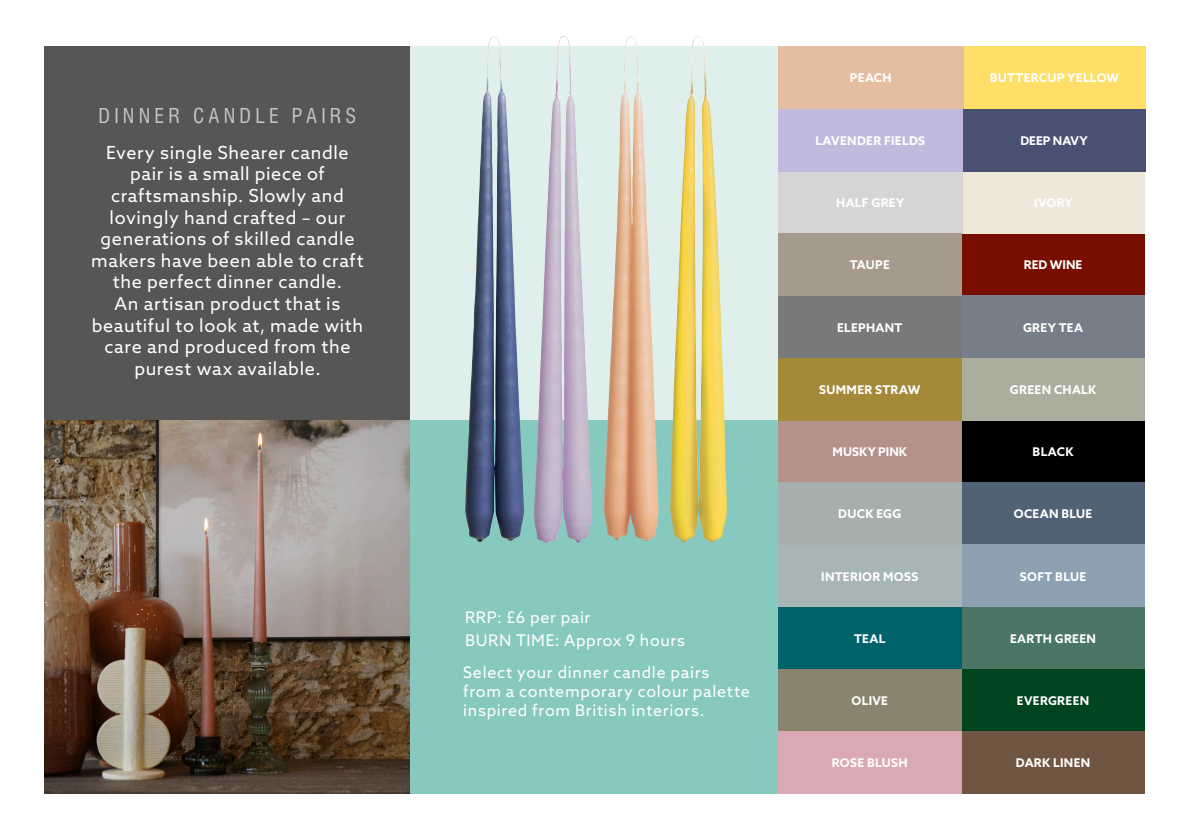
<style>
.page{position:relative;width:1191px;height:840px;background:#fff}
.page>*{position:absolute;margin:0;border:0;box-sizing:border-box;transform-origin:0 0}
.t1{font:condensed 20px "Swiss 721 BT";letter-spacing:.205em;color:#c5c5c5}
.t2{font:18px/21.6px "Azo Sans";letter-spacing:.035em;color:#fff;text-align:center}
.t3{font:16px/19.2px "Azo Sans";letter-spacing:.045em;color:#fff}
.t4{font:700 12px "Azo Sans";letter-spacing:.03em;color:#fff}
.t5{font:700 12px "Azo Sans";letter-spacing:.01em;color:#fff}
.t6{font:700 12px "Azo Sans";letter-spacing:.005em;color:#fff}
</style>
<div class="page">
<div style="left:410px;top:47px;width:368px;height:373px;background:#dfefec"></div>
<div style="left:45px;top:47px;width:365px;height:373px;background:#565655"></div>
<div style="left:778px;top:606px;width:183px;height:63px;background:#00636c"></div>
<div style="left:961px;top:233px;width:183px;height:62px;background:#770e00"></div>
<div style="left:961px;top:420px;width:183px;height:62px;background:#000"></div>
<div style="left:778px;top:669px;width:183px;height:62px;background:#8a846f"></div>
<div style="left:778px;top:544px;width:183px;height:62px;background:#a7b5b7"></div>
<div style="left:961px;top:606px;width:183px;height:63px;background:#4b7564"></div>
<div style="left:961px;top:482px;width:183px;height:62px;background:#516274"></div>
<div style="left:778px;top:420px;width:183px;height:62px;background:#b3928a"></div>
<div style="left:961px;top:358px;width:183px;height:62px;background:#abae9d"></div>
<div style="left:778px;top:171px;width:184px;height:62px;background:#d6d5d3"></div>
<div style="left:961px;top:295px;width:183px;height:63px;background:#767f89"></div>
<div style="left:961px;top:730px;width:183px;height:63px;background:#705542"></div>
<div style="left:778px;top:482px;width:183px;height:62px;background:#a6afad"></div>
<div style="left:961px;top:544px;width:183px;height:62px;background:#8ca0b1"></div>
<div style="left:778px;top:730px;width:183px;height:63px;background:#daa9b3"></div>
<div style="left:961px;top:669px;width:183px;height:61px;background:#004420"></div>
<div style="left:778px;top:295px;width:183px;height:63px;background:#79787a"></div>
<div style="left:778px;top:358px;width:183px;height:62px;background:#a38938"></div>
<div style="left:962px;top:171px;width:182px;height:62px;background:#eee8da"></div>
<div style="left:778px;top:233px;width:183px;height:62px;background:#a6998e"></div>
<img style="left:45px;top:420px;width:365px;height:373px">
<div style="left:410px;top:420px;width:368px;height:373px;background:#87c9be"></div>
<img style="left:670px;top:36px;width:57px;height:506px">
<img style="left:603px;top:36px;width:56px;height:505px">
<img style="left:533px;top:36px;width:59px;height:507px">
<img style="left:465px;top:36px;width:59px;height:505px">
<div style="left:962px;top:109px;width:183px;height:62px;background:#485172"></div>
<div style="left:778px;top:47px;width:185px;height:62px;background:#e5bda0"></div>
<div style="left:963px;top:47px;width:182px;height:62px;background:#ffdf68"></div>
<div style="left:778px;top:109px;width:184px;height:62px;background:#c1badd"></div>
<p class="t1" style="left:99px;top:103px;width:259px">DINNER CANDLE PAIRS</p>
<p class="t2" style="left:91px;top:141px;width:274px">Every single Shearer candle pair is a small piece of craftsmanship. Slowly and lovingly hand crafted – our generations of skilled candle makers have been able to craft the perfect dinner candle.<br>An artisan product that is beautiful to look at, made with care and produced from the purest wax available.</p>
<p class="t3" style="left:465px;top:606px;width:127px">RRP: £6 per pair</p>
<p class="t3" style="left:465px;top:630px;width:221px">BURN TIME: Approx 9 hours</p>
<p class="t3" style="left:463px;top:662px;width:288px">Select your dinner candle pairs from a contemporary colour palette inspired from British interiors.</p>
<p class="t4" style="left:850px;top:70px;width:43px">PEACH</p>
<p class="t4" style="left:990px;top:70px;width:131px">BUTTERCUP YELLOW</p>
<p class="t4" style="left:815px;top:132px;width:111px">LAVENDER FIELDS</p>
<p class="t6" style="left:1020px;top:132px;width:69px">DEEP NAVY</p>
<p class="t4" style="left:836px;top:194px;width:70px">HALF GREY</p>
<p class="t4" style="left:1034px;top:194px;width:40px">IVORY</p>
<p class="t4" style="left:849px;top:257px;width:42px">TAUPE</p>
<p class="t4" style="left:1023px;top:257px;width:60px">RED WINE</p>
<p class="t4" style="left:837px;top:319px;width:67px">ELEPHANT</p>
<p class="t4" style="left:1023px;top:319px;width:62px">GREY TEA</p>
<p class="t4" style="left:819px;top:381px;width:103px">SUMMER STRAW</p>
<p class="t4" style="left:1010px;top:381px;width:88px">GREEN CHALK</p>
<p class="t5" style="left:832px;top:443px;width:76px">MUSKY PINK</p>
<p class="t4" style="left:1032px;top:443px;width:42px">BLACK</p>
<p class="t4" style="left:838px;top:506px;width:65px">DUCK EGG</p>
<p class="t4" style="left:1013px;top:506px;width:80px">OCEAN BLUE</p>
<p class="t4" style="left:821px;top:568px;width:98px">INTERIOR MOSS</p>
<p class="t4" style="left:1020px;top:568px;width:68px">SOFT BLUE</p>
<p class="t4" style="left:854px;top:630px;width:33px">TEAL</p>
<p class="t4" style="left:1010px;top:630px;width:87px">EARTH GREEN</p>
<p class="t4" style="left:851px;top:692px;width:38px">OLIVE</p>
<p class="t4" style="left:1017px;top:692px;width:74px">EVERGREEN</p>
<p class="t4" style="left:832px;top:754px;width:77px">ROSE BLUSH</p>
<p class="t4" style="left:1015px;top:754px;width:76px">DARK LINEN</p>
</div>
